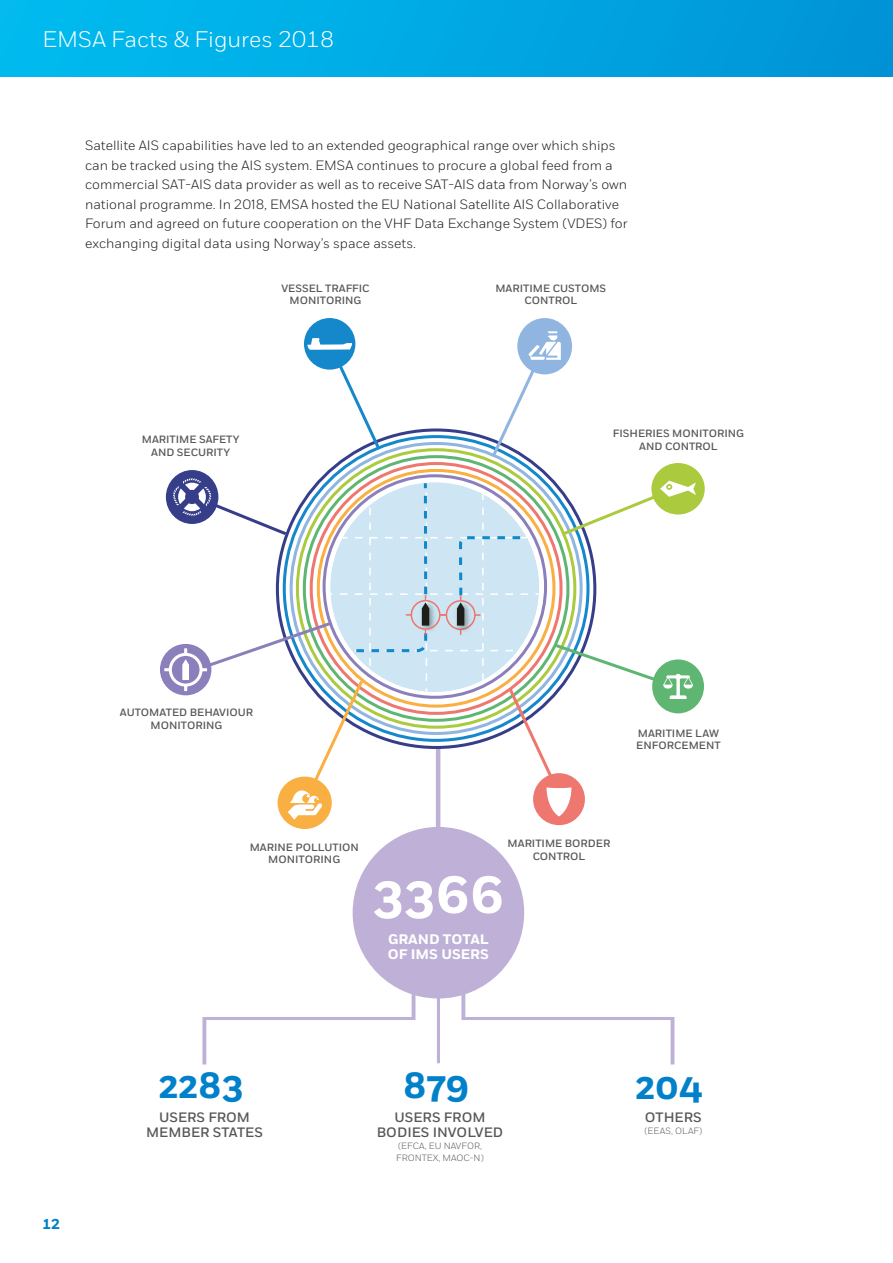
<style>
.page{position:relative;width:893px;height:1263px;background:#fff}
.page>*{position:absolute;margin:0;border:0;box-sizing:border-box;transform-origin:0 0}
.t1{font:700 51.9px "Fort";color:#fff}
.t2{font:700 36.3px "Fort";color:#0081c9}
.t3{font:300 22.5px "Fort";color:#fff}
.t4{font:700 14.25px "Fort";color:#0081c9}
.t5{font:700 13.8px/15px "Fort";color:#fff}
.t6{font:500 13.65px/15.1px "Fort";color:#575756;text-align:center}
.t7{font:300 13.5px/19.5px "Fort";color:#1d1d1b}
.t8{font:500 10.65px/12.8px "Fort";color:#575756;text-align:center}
.t9{font:300 9.15px/12.1px "Fort";color:#575756}
</style>
<div class="page">
<svg style="left:0;top:0;width:893px;height:77px;background:#00a8e2"></svg>
<hr style="left:436px;top:748px;width:4px;height:157px;background:#beb0d7">
<hr style="left:437px;top:982px;width:3px;height:81px;background:#beb0d7">
<svg style="left:461px;top:993px;width:213px;height:71px"></svg>
<svg style="left:202px;top:993px;width:213px;height:71px"></svg>
<div style="left:353px;top:827px;width:171px;height:171px;background:#beb0d7;border-radius:50%"></div>
<svg style="left:490px;top:366px;width:48px;height:93px"></svg>
<svg style="left:321px;top:473px;width:228px;height:5px"></svg>
<div style="left:651px;top:463px;width:54px;height:51px;background:#acca3e;border-radius:50%"></div>
<div style="left:533px;top:773px;width:52px;height:52px;background:#ee7870;border-radius:50%"></div>
<div style="left:652px;top:659px;width:52px;height:54px;background:#5fb672;border-radius:50%"></div>
<div style="left:278px;top:776px;width:54px;height:53px;background:#f9af42;border-radius:50%"></div>
<div style="left:166px;top:470px;width:52px;height:54px;background:#363e89;border-radius:50%"></div>
<div style="left:517px;top:318px;width:55px;height:56px;background:#90b5e1;border-radius:50%"></div>
<svg style="left:528px;top:331px;width:33px;height:29px"></svg>
<div style="left:304px;top:318px;width:51px;height:52px;background:#1488ca;border-radius:50%"></div>
<svg style="left:307px;top:338px;width:75px;height:113px"></svg>
<svg style="left:161px;top:478px;width:535px;height:342px"></svg>
<h3 class="t3" style="left:43px;top:26px;width:293px">EMSA Facts &amp; Figures 2018</h3>
<p class="t7" style="left:85px;top:136px;width:544px">Satellite AIS capabilities have led to an extended geographical range over which ships can be tracked using the AIS system. EMSA continues to procure a global feed from a commercial SAT-AIS data provider as well as to receive SAT-AIS data from Norway’s own national programme. In 2018, EMSA hosted the EU National Satellite AIS Collaborative Forum and agreed on future cooperation on the VHF Data Exchange System (VDES) for exchanging digital data using Norway’s space assets.</p>
<p class="t8" style="left:281px;top:282px;width:90px">VESSEL TRAFFIC<br>MONITORING</p>
<p class="t8" style="left:142px;top:433px;width:99px">MARITIME SAFETY<br>AND SECURITY</p>
<p class="t8" style="left:120px;top:706px;width:135px">AUTOMATED BEHAVIOUR<br>MONITORING</p>
<p class="t8" style="left:495px;top:282px;width:112px">MARITIME CUSTOMS<br>CONTROL</p>
<p class="t8" style="left:613px;top:427px;width:133px">FISHERIES MONITORING<br>AND CONTROL</p>
<p class="t8" style="left:636px;top:727px;width:86px;text-align:left">MARITIME LAW<br>ENFORCEMENT</p>
<p class="t8" style="left:250px;top:841px;width:111px">MARINE POLLUTION<br>MONITORING</p>
<p class="t8" style="left:508px;top:837px;width:104px">MARITIME BORDER<br>CONTROL</p>
<h1 class="t1" style="left:373px;top:863px;width:133px">3366</h1>
<h2 class="t2" style="left:158px;top:1063px;width:87px">2283</h2>
<p class="t5" style="left:388px;top:932px;width:103px">GRAND TOTAL<br>OF IMS USERS</p>
<h2 class="t2" style="left:403px;top:1063px;width:68px">879</h2>
<h2 class="t2" style="left:635px;top:1064px;width:69px">204</h2>
<p class="t4" style="left:43px;top:1215px;width:19px">12</p>
<p class="t6" style="left:146px;top:1110px;width:118px">USERS FROM<br>MEMBER STATES</p>
<p class="t6" style="left:377px;top:1110px;width:128px">USERS FROM<br>BODIES INVOLVED</p>
<p class="t9" style="left:396px;top:1140px;width:89px">(EFCA, EU NAVFOR,<br>FRONTEX, MAOC-N)</p>
<p class="t6" style="left:645px;top:1110px;width:58px">OTHERS</p>
<p class="t9" style="left:644px;top:1124px;width:59px">(EEAS, OLAF)</p>
</div>
